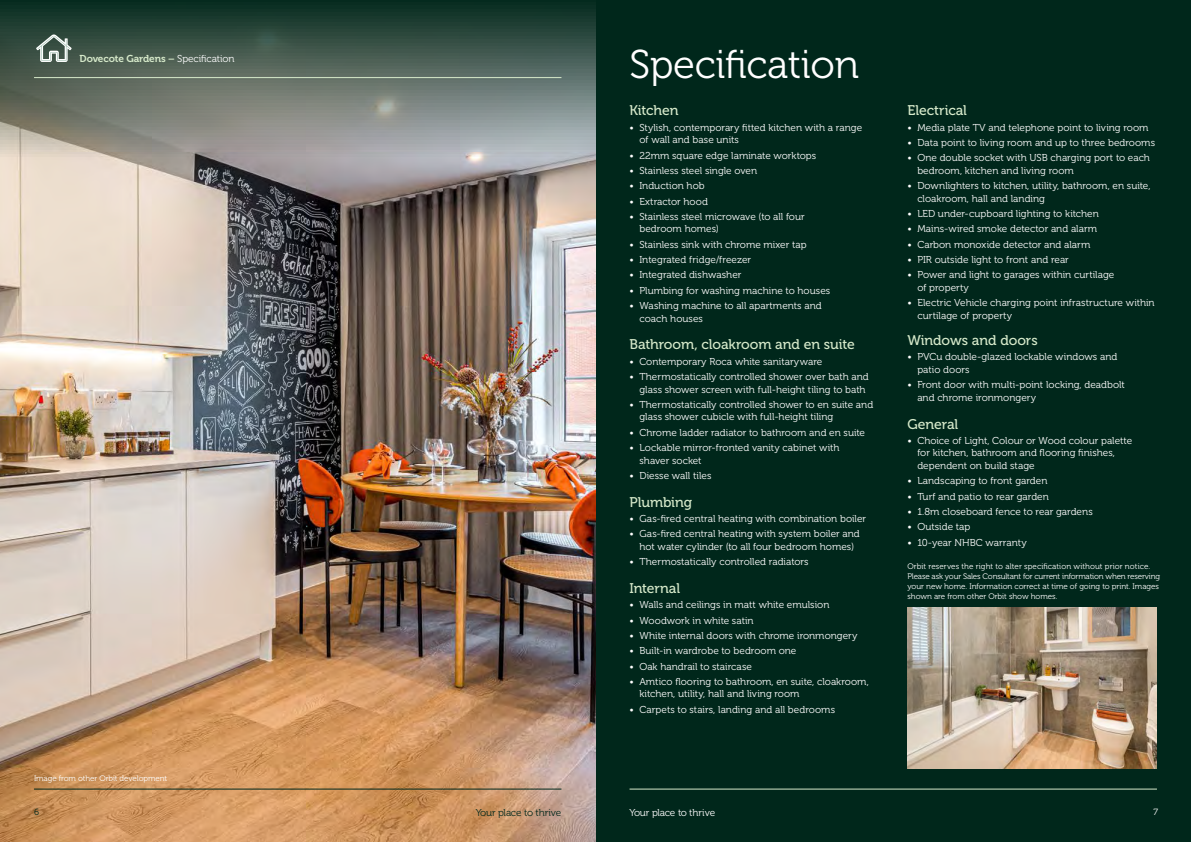
<style>
.page{position:relative;width:1191px;height:842px;background:#00271b}
.page>*{position:absolute;margin:0;border:0;box-sizing:border-box;transform-origin:0 0}
.t1{font:40px "Museo 300";letter-spacing:-.01em;color:#fff}
.t2{font:14px "Museo 500";letter-spacing:-.005em;color:#d6e9ca}
.t3{font:10px/12.5px "Museo 300";color:#fff}
.t4{font:10px "Museo 700";letter-spacing:-.01em;color:#d6e9ca}
.t5{font:10px "Museo 300";letter-spacing:-.01em;color:#00271b}
.t6{font:9px "Museo 300";color:#00271b}
.t7{font:9px "Museo 300";color:#fff}
.t8{font:8px/10px "Museo 300";letter-spacing:-.005em;color:#fff}
.s1{font-family:"Museo 300";color:#fff}
</style>
<div class="page">
<img style="left:0;top:5px;width:595px;height:837px">
<hr style="left:34px;top:789px;width:527px;height:1px;background:#00271b">
<hr style="left:629px;top:789px;width:528px;height:1px;background:#d6e9ca">
<svg style="left:36px;top:34px;width:36px;height:28px"></svg>
<hr style="left:34px;top:77px;width:527px;height:1px;background:#d6e9ca">
<img style="left:907px;top:608px;width:250px;height:160px">
<p class="t4" style="left:80px;top:53px;width:157px">Dovecote Gardens – <span class="s1">Specification</span></p>
<p class="t8" style="left:34px;top:773px;width:135px">Image from other Orbit development</p>
<h1 class="t1" style="left:629px;top:43px;width:231px">Specification</h1>
<h2 class="t2" style="left:629px;top:103px;width:50px">Kitchen</h2>
<p class="t3" style="left:639px;top:121px;width:224px;text-indent:-10px">• Stylish, contemporary fitted kitchen with a range of wall and base units</p>
<p class="t3" style="left:629px;top:149px;width:188px">• 22mm square edge laminate worktops</p>
<p class="t3" style="left:629px;top:164px;width:129px">• Stainless steel single oven</p>
<p class="t3" style="left:629px;top:180px;width:77px">• Induction hob</p>
<p class="t3" style="left:629px;top:195px;width:80px">• Extractor hood</p>
<p class="t3" style="left:639px;top:210px;width:167px;text-indent:-10px">• Stainless steel microwave (to all four bedroom homes)</p>
<p class="t3" style="left:629px;top:238px;width:179px">• Stainless sink with chrome mixer tap</p>
<p class="t3" style="left:629px;top:254px;width:123px">• Integrated fridge/freezer</p>
<p class="t3" style="left:629px;top:269px;width:113px">• Integrated dishwasher</p>
<p class="t3" style="left:629px;top:284px;width:202px">• Plumbing for washing machine to houses</p>
<p class="t3" style="left:639px;top:300px;width:184px;text-indent:-10px">• Washing machine to all apartments and coach houses</p>
<h2 class="t2" style="left:629px;top:337px;width:227px">Bathroom, cloakroom and en suite</h2>
<p class="t3" style="left:629px;top:355px;width:194px">• Contemporary Roca white sanitaryware</p>
<p class="t3" style="left:639px;top:371px;width:231px;text-indent:-10px">• Thermostatically controlled shower over bath and glass shower screen with full-height tiling to bath</p>
<p class="t3" style="left:639px;top:398px;width:235px;text-indent:-10px">• Thermostatically controlled shower to en suite and glass shower cubicle with full-height tiling</p>
<p class="t3" style="left:629px;top:426px;width:237px">• Chrome ladder radiator to bathroom and en suite</p>
<p class="t3" style="left:639px;top:441px;width:202px;text-indent:-10px">• Lockable mirror-fronted vanity cabinet with shaver socket</p>
<p class="t3" style="left:629px;top:469px;width:83px">• Diesse wall tiles</p>
<h2 class="t2" style="left:629px;top:494px;width:64px">Plumbing</h2>
<p class="t3" style="left:629px;top:512px;width:238px">• Gas-fired central heating with combination boiler</p>
<p class="t3" style="left:629px;top:528px;width:232px;text-align:center">• Gas-fired central heating with system boiler and hot water cylinder (to all four bedroom homes)</p>
<p class="t3" style="left:629px;top:556px;width:181px">• Thermostatically controlled radiators</p>
<h2 class="t2" style="left:629px;top:580px;width:52px">Internal</h2>
<p class="t3" style="left:629px;top:599px;width:201px">• Walls and ceilings in matt white emulsion</p>
<p class="t3" style="left:629px;top:614px;width:126px">• Woodwork in white satin</p>
<p class="t3" style="left:629px;top:629px;width:229px">• White internal doors with chrome ironmongery</p>
<p class="t3" style="left:629px;top:645px;width:168px">• Built-in wardrobe to bedroom one</p>
<p class="t3" style="left:629px;top:660px;width:124px">• Oak handrail to staircase</p>
<p class="t3" style="left:639px;top:675px;width:231px;text-indent:-10px">• Amtico flooring to bathroom, en suite, cloakroom, kitchen, utility, hall and living room</p>
<p class="t3" style="left:629px;top:703px;width:207px">• Carpets to stairs, landing and all bedrooms</p>
<h2 class="t2" style="left:907px;top:103px;width:61px">Electrical</h2>
<p class="t3" style="left:907px;top:121px;width:243px">• Media plate TV and telephone point to living room</p>
<p class="t3" style="left:907px;top:137px;width:249px">• Data point to living room and up to three bedrooms</p>
<p class="t3" style="left:917px;top:152px;width:234px;text-indent:-10px">• One double socket with USB charging port to each bedroom, kitchen and living room</p>
<p class="t3" style="left:917px;top:180px;width:235px;text-indent:-10px">• Downlighters to kitchen, utility, bathroom, en suite, cloakroom, hall and landing</p>
<p class="t3" style="left:907px;top:208px;width:193px">• LED under-cupboard lighting to kitchen</p>
<p class="t3" style="left:907px;top:223px;width:191px">• Mains-wired smoke detector and alarm</p>
<p class="t3" style="left:907px;top:238px;width:184px">• Carbon monoxide detector and alarm</p>
<p class="t3" style="left:907px;top:254px;width:163px">• PIR outside light to front and rear</p>
<p class="t3" style="left:917px;top:269px;width:198px;text-indent:-10px">• Power and light to garages within curtilage of property</p>
<p class="t3" style="left:917px;top:297px;width:239px;text-indent:-10px">• Electric Vehicle charging point infrastructure within curtilage of property</p>
<h2 class="t2" style="left:907px;top:333px;width:132px">Windows and doors</h2>
<p class="t3" style="left:917px;top:351px;width:201px;text-indent:-10px">• PVCu double-glazed lockable windows and patio doors</p>
<p class="t3" style="left:917px;top:379px;width:209px;text-indent:-10px">• Front door with multi-point locking, deadbolt and chrome ironmongery</p>
<h2 class="t2" style="left:907px;top:416px;width:52px">General</h2>
<p class="t3" style="left:917px;top:434px;width:216px;text-indent:-10px">• Choice of Light, Colour or Wood colour palette for kitchen, bathroom and flooring finishes, dependent on build stage</p>
<p class="t3" style="left:907px;top:475px;width:141px">• Landscaping to front garden</p>
<p class="t3" style="left:907px;top:490px;width:143px">• Turf and patio to rear garden</p>
<p class="t3" style="left:907px;top:505px;width:187px">• 1.8m closeboard fence to rear gardens</p>
<p class="t3" style="left:907px;top:521px;width:64px">• Outside tap</p>
<p class="t3" style="left:907px;top:536px;width:121px">• 10-year NHBC warranty</p>
<p class="t8" style="left:907px;top:562px;width:254px">Orbit reserves the right to alter specification without prior notice.<br>Please ask your Sales Consultant for current information when reserving your new home. Information correct at time of going to print. Images shown are from other Orbit show homes.</p>
<p class="t6" style="left:34px;top:807px;width:7px">6</p>
<p class="t5" style="left:476px;top:807px;width:87px">Your place to thrive</p>
<p class="t3" style="left:629px;top:806px;width:87px">Your place to thrive</p>
<p class="t7" style="left:1153px;top:807px;width:6px">7</p>
</div>
